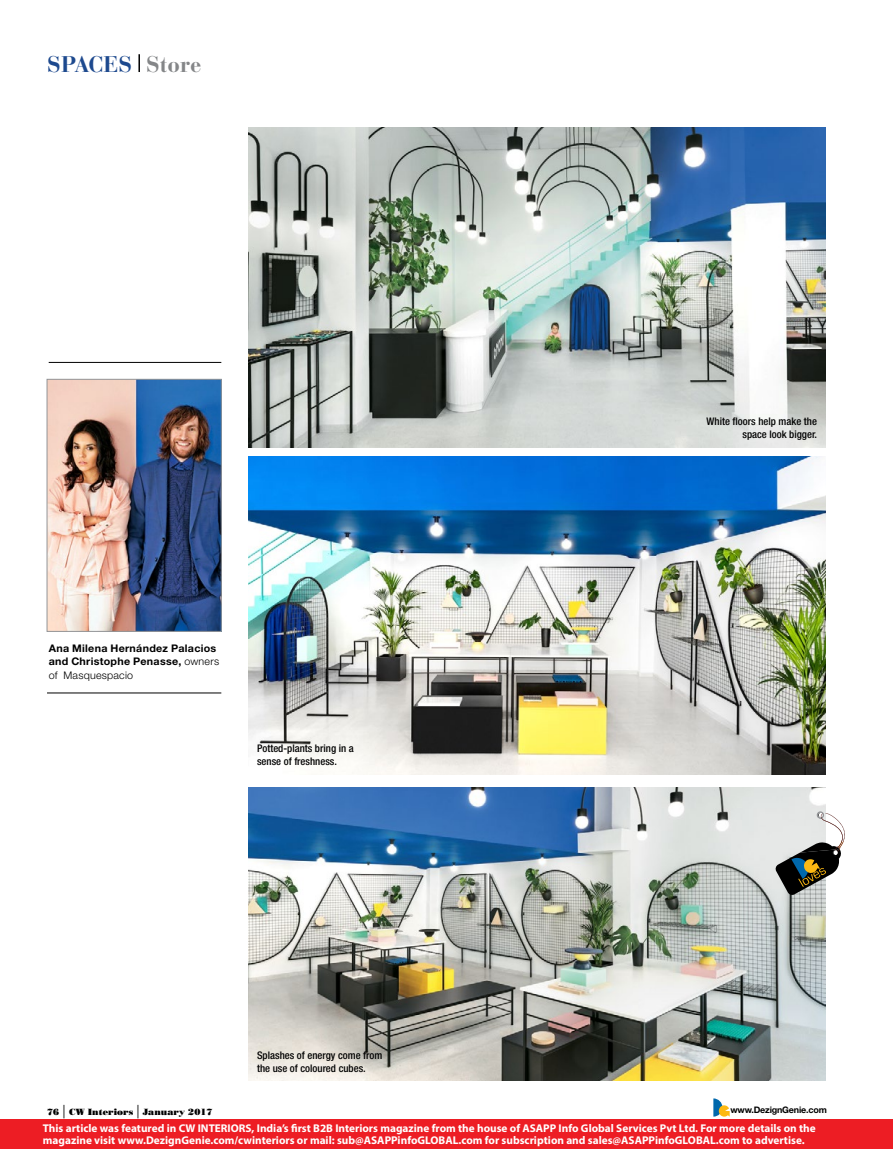
<style>
.page{position:relative;width:893px;height:1157px;background:#fff}
.page>*{position:absolute;margin:0;border:0;box-sizing:border-box;transform-origin:0 0}
.t1{font:700 22.5px "Bauer Bodoni Std";color:#1d498e}
.t2{font:700 11.25px/11.2px "Myriad Pro";color:#fff}
.t3{font:500 condensed 10.5px/12.6px "Helvetica Neue LT Std";color:#000}
.t4{font:700 10.5px/13.5px "Helvetica Neue LT Std";letter-spacing:.025em;color:#000}
.t5{font:9px "Bodoni Poster";color:#000}
.t6{font:700 9px "Helvetica Neue LT Std";letter-spacing:-.02em;color:#000}
.s1{color:#848688}
.s2{font-weight:300}
.s3{font-family:"Adobe Garamond Pro";font-size:13.5px}
</style>
<div class="page">
<svg style="left:713px;top:1098px;width:17px;height:18px"></svg>
<svg style="left:138px;top:54px;width:2px;height:18px"></svg>
<img style="left:49px;top:381px;width:171px;height:248px">
<div style="left:47px;top:379px;width:175px;height:252px;border:1px solid #939598"></div>
<hr style="left:49px;top:362px;width:172px;height:1px;background:#000">
<hr style="left:47px;top:692px;width:174px;height:1px;background:#000">
<img style="left:249px;top:128px;width:576px;height:319px">
<img style="left:249px;top:456px;width:576px;height:318px">
<img style="left:249px;top:787px;width:576px;height:293px">
<svg style="left:775px;top:811px;width:70px;height:84px"></svg>
<div style="left:0;top:1119px;width:893px;height:30px;background:#ed1d24"></div>
<h1 class="t1" style="left:47px;top:51px;width:155px">SPACES <span class="s1">STORE</span></h1>
<p class="t4" style="left:49px;top:641px;width:172px">Ana Milena Hernández Palacios and Christophe Penasse, <span class="s2">owners of Masquespacio</span></p>
<p class="t3" style="left:257px;top:741px;width:98px">Potted-plants bring in a sense of freshness.</p>
<p class="t5" style="left:47px;top:1106px;width:167px">76 <span class="s3">|</span> CW Interiors <span class="s3">|</span> January 2017</p>
<p class="t3" style="left:257px;top:1049px;width:127px">Splashes of energy come from the use of coloured cubes.</p>
<p class="t3" style="left:707px;top:415px;width:112px;text-align:right">White floors help make the space look bigger.</p>
<p class="t6" style="left:730px;top:1104px;width:98px">www.DezignGenie.com</p>
<p class="t2" style="left:43px;top:1122px;width:774px">This article was featured in CW INTERIORS, India’s first B2B Interiors magazine from the house of ASAPP Info Global Services Pvt Ltd. For more details on the magazine visit www.DezignGenie.com/cwinteriors or mail: sub@ASAPPinfoGLOBAL.com for subscription and sales@ASAPPinfoGLOBAL.com to advertise.</p>
</div>
